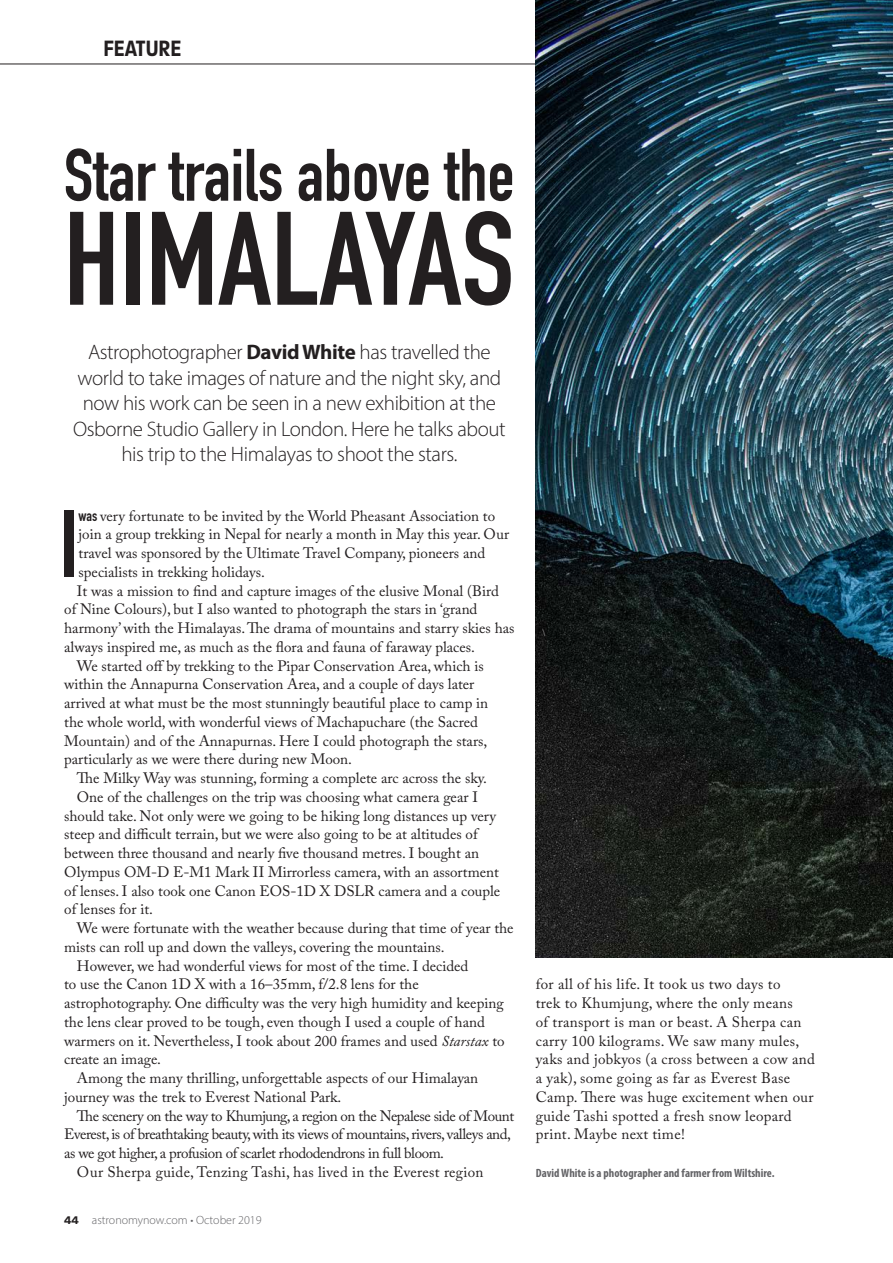
<style>
.page{position:relative;width:893px;height:1263px;background:#fff}
.page>*{position:absolute;margin:0;border:0;box-sizing:border-box;transform-origin:0 0}
.t1{font:130.5px "DIN Engschrift Std";color:#231f20}
.firstpara{font:94.05px "DIN Engschrift Std";color:#231f20}
.t2{font:72.9px "DIN Engschrift Std";color:#231f20}
.t3{font:600 24px "Paralucent Cond";color:#231f20}
.intro{font:300 21px/25.5px "Myriad Pro";letter-spacing:-.02em;color:#231f20;text-align:center}
.indented_text{font:15px/18.8px "Adobe Caslon Pro";color:#231f20}
.indented_text-2{font:15px/18.8px "Adobe Caslon Pro";letter-spacing:.02em;color:#231f20}
.firstpara-2{font:15px/18.8px "Adobe Caslon Pro";color:#231f20}
.indented_text-3{font:15px/18.8px "Adobe Caslon Pro";letter-spacing:-.03em;color:#231f20}
.author{font:700 condensed 12px "Myriad Pro";color:#636366}
.t4{font:300 12px "Myriad Pro";color:#636366}
.s1{font-weight:700}
.s2{font-family:"DIN Engschrift Std"}
.s3{font-style:italic}
.s4{font-family:"Paralucent";font-weight:600;color:#231f20}
</style>
<div class="page">
<hr style="left:0;top:64px;width:893px;height:1px;background:#231f20">
<img style="left:536px;top:0;width:357px;height:957px">
<h3 class="t3" style="left:104px;top:34px;width:79px">FEATURE</h3>
<p class="t2" style="left:64px;top:132px;width:452px">Star trails above the</p>
<p class="t1" style="left:64px;top:182px;width:452px">HIMALAYAS</p>
<p class="intro" style="left:73px;top:339px;width:434px">Astrophotographer <span class="s1">David White</span> has travelled the world to take images of nature and the night sky, and now his work can be seen in a new exhibition at the Osborne Studio Gallery in London. Here he talks about his trip to the Himalayas to shoot the stars.</p>
<p class="firstpara" style="left:59px;top:489px;width:21px">I</p>
<p class="firstpara-2" style="left:79px;top:506px;width:432px"><span class="s2">was</span> very fortunate to be invited by the World Pheasant Association to join a group trekking in Nepal for nearly a month in May this year. Our travel was sponsored by the Ultimate Travel Company, pioneers and specialists in trekking holidays.</p>
<p class="indented_text" style="left:64px;top:581px;width:452px;text-indent:13px">It was a mission to find and capture images of the elusive Monal (Bird of Nine Colours), but I also wanted to photograph the stars in ‘grand harmony’ with the Himalayas. The drama of mountains and starry skies has always inspired me, as much as the flora and fauna of faraway places.</p>
<p class="indented_text" style="left:64px;top:656px;width:425px;text-indent:13px">We started off by trekking to the Pipar Conservation Area, which is within the Annapurna Conservation Area, and a couple of days later arrived at what must be the most stunningly beautiful place to camp in the whole world, with wonderful views of Machapuchare (the Sacred Mountain) and of the Annapurnas. Here I could photograph the stars, particularly as we were there during new Moon.</p>
<p class="indented_text" style="left:77px;top:768px;width:411px">The Milky Way was stunning, forming a complete arc across the sky.</p>
<p class="indented_text" style="left:64px;top:787px;width:438px;text-indent:13px">One of the challenges on the trip was choosing what camera gear I should take. Not only were we going to be hiking long distances up very steep and difficult terrain, but we were also going to be at altitudes of between three thousand and nearly five thousand metres. I bought an Olympus OM-D E-M1 Mark II Mirrorless camera, with an assortment of lenses. I also took one Canon EOS-1D X DSLR camera and a couple of lenses for it.</p>
<p class="indented_text" style="left:64px;top:918px;width:451px;text-indent:13px">We were fortunate with the weather because during that time of year the mists can roll up and down the valleys, covering the mountains.</p>
<p class="indented_text" style="left:64px;top:956px;width:442px;text-indent:13px">However, we had wonderful views for most of the time. I decided<br>to use the Canon 1D X with a 16–35mm, f/2.8 lens for the astrophotography. One difficulty was the very high humidity and keeping the lens clear proved to be tough, even though I used a couple of hand warmers on it. Nevertheless, I took about 200 frames and used <span class="s3">Starstax</span> to create an image.</p>
<p class="indented_text" style="left:64px;top:1068px;width:416px;text-indent:13px">Among the many thrilling, unforgettable aspects of our Himalayan journey was the trek to Everest National Park.</p>
<p class="indented_text-3" style="left:64px;top:1106px;width:451px;text-indent:13px">The scenery on the way to Khumjung, a region on the Nepalese side of Mount<br>Everest, is of breathtaking beauty, with its views of mountains, rivers, valleys and, as we got higher, a profusion of scarlet rhododendrons in full bloom.</p>
<p class="indented_text-2" style="left:77px;top:1162px;width:408px">Our Sherpa guide, Tenzing Tashi, has lived in the Everest region</p>
<p class="t4" style="left:64px;top:1213px;width:199px"><span class="s4">44</span> astronomynow.com • October 2019</p>
<p class="indented_text-2" style="left:536px;top:975px;width:281px">for all of his life. It took us two days to<br>trek to Khumjung, where the only means<br>of transport is man or beast. A Sherpa can carry 100 kilograms. We saw many mules, yaks and jobkyos (a cross between a cow and a yak), some going as far as Everest Base Camp. There was huge excitement when our guide Tashi spotted a fresh snow leopard print. Maybe next time!</p>
<p class="author" style="left:536px;top:1165px;width:240px">David White is a photographer and farmer from Wiltshire.</p>
</div>
